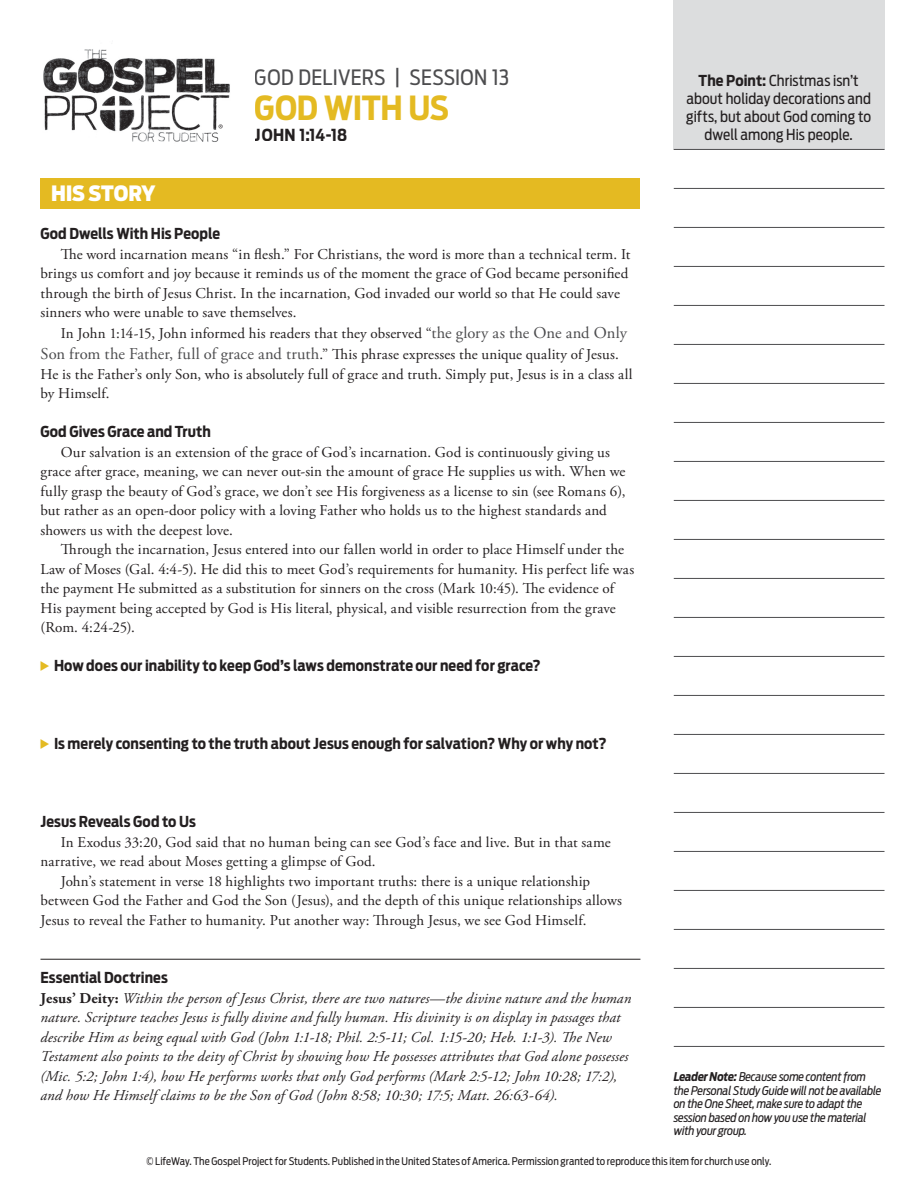
<style>
.page{position:relative;width:918px;height:1188px;background:#fff}
.page>*{position:absolute;margin:0;border:0;box-sizing:border-box;transform-origin:0 0}
.t1{font:700 33px "Antenna Cond";letter-spacing:-.015em;color:#e4ba22}
.t2{font:21px "Antenna Cond";letter-spacing:.01em;color:#4d4d4f}
.t3{font:900 21px "Antenna Cond";letter-spacing:-.01em;color:#fff}
.t4{font:700 16.5px "Antenna Cond";letter-spacing:.02em;color:#231f20}
.t5{font:15px/19.5px "Adobe Garamond Pro";letter-spacing:.01em;color:#231f20}
.t6{font:italic 15px/19.5px "Adobe Garamond Pro";letter-spacing:.005em;color:#231f20}
.t7{font:700 15px "Antenna Cond";letter-spacing:.005em;color:#231f20}
.t8{font:15px/18px "Antenna Cond";letter-spacing:.005em;color:#231f20;text-align:center}
.bullets_red_indent{font:italic 12px/13.5px "Antenna Cond";letter-spacing:-.015em;color:#231f20}
.body1_noindent{font:10.5px "Antenna Cond";letter-spacing:.005em;color:#231f20}
.s1{font-size:16.5px;color:#4d4d4f}
.s2{font-weight:700;font-style:normal}
.s3{font-weight:700}
</style>
<div class="page">
<div style="left:673px;top:0;width:212px;height:149px;background:#dcddde"></div>
<hr style="left:674px;top:149px;width:211px;height:1px;background:#4d4d4f">
<hr style="left:674px;top:188px;width:211px;height:1px;background:#4d4d4f">
<hr style="left:674px;top:227px;width:211px;height:1px;background:#4d4d4f">
<hr style="left:674px;top:266px;width:211px;height:1px;background:#4d4d4f">
<hr style="left:674px;top:305px;width:211px;height:1px;background:#4d4d4f">
<hr style="left:674px;top:344px;width:211px;height:1px;background:#4d4d4f">
<hr style="left:674px;top:383px;width:211px;height:1px;background:#4d4d4f">
<hr style="left:674px;top:422px;width:211px;height:1px;background:#4d4d4f">
<hr style="left:674px;top:461px;width:211px;height:1px;background:#4d4d4f">
<hr style="left:674px;top:500px;width:211px;height:1px;background:#4d4d4f">
<hr style="left:674px;top:539px;width:211px;height:1px;background:#4d4d4f">
<hr style="left:674px;top:578px;width:211px;height:1px;background:#4d4d4f">
<hr style="left:674px;top:617px;width:211px;height:1px;background:#4d4d4f">
<hr style="left:674px;top:656px;width:211px;height:1px;background:#4d4d4f">
<hr style="left:674px;top:695px;width:211px;height:1px;background:#4d4d4f">
<hr style="left:674px;top:734px;width:211px;height:1px;background:#4d4d4f">
<hr style="left:674px;top:773px;width:211px;height:1px;background:#4d4d4f">
<hr style="left:674px;top:812px;width:211px;height:1px;background:#4d4d4f">
<hr style="left:674px;top:851px;width:211px;height:1px;background:#4d4d4f">
<hr style="left:674px;top:890px;width:211px;height:1px;background:#4d4d4f">
<hr style="left:674px;top:929px;width:211px;height:1px;background:#4d4d4f">
<hr style="left:674px;top:968px;width:211px;height:1px;background:#4d4d4f">
<hr style="left:674px;top:1007px;width:211px;height:1px;background:#4d4d4f">
<hr style="left:674px;top:1046px;width:211px;height:1px;background:#4d4d4f">
<div style="left:40px;top:178px;width:600px;height:31px;background:#e4ba22"></div>
<img style="left:84px;top:49px;width:23px;height:6px">
<img style="left:43px;top:55px;width:187px;height:76px">
<img style="left:114px;top:131px;width:105px;height:11px">
<svg style="left:219px;top:124px;width:4px;height:4px"></svg>
<hr style="left:40px;top:959px;width:600px;height:1px;background:#231f20">
<p class="t3" style="left:51px;top:181px;width:106px">HIS STORY</p>
<h2 class="t2" style="left:255px;top:65px;width:256px">GOD DELIVERS | SESSION 13</h2>
<h1 class="t1" style="left:255px;top:88px;width:196px">GOD WITH US</h1>
<p class="t4" style="left:255px;top:125px;width:94px">JOHN 1:14-18</p>
<p class="t7" style="left:40px;top:225px;width:181px">God Dwells With His People</p>
<p class="t5" style="left:40px;top:245px;width:591px;text-indent:20px">The word incarnation means “in flesh.” For Christians, the word is more than a technical term. It brings us comfort and joy because it reminds us of the moment the grace of God became personified through the birth of Jesus Christ. In the incarnation, God invaded our world so that He could save sinners who were unable to save themselves.</p>
<p class="t5" style="left:40px;top:323px;width:588px;line-height:21px;text-indent:20px">In John 1:14-15, John informed his readers that they observed “<span class="s1">the glory as the One and Only<br>Son from the Father, full of grace and truth</span>.” This phrase expresses the unique quality of Jesus.</p>
<p class="t5" style="left:40px;top:365px;width:593px">He is the Father’s only Son, who is absolutely full of grace and truth. Simply put, Jesus is in a class all by Himself.</p>
<p class="t7" style="left:40px;top:423px;width:172px">God Gives Grace and Truth</p>
<p class="t5" style="left:40px;top:443px;width:587px;text-indent:20px">Our salvation is an extension of the grace of God’s incarnation. God is continuously giving us grace after grace, meaning, we can never out-sin the amount of grace He supplies us with. When we fully grasp the beauty of God’s grace, we don’t see His forgiveness as a license to sin (see Romans 6), but rather as an open-door policy with a loving Father who holds us to the highest standards and showers us with the deepest love.</p>
<p class="t5" style="left:40px;top:540px;width:595px;text-indent:20px">Through the incarnation, Jesus entered into our fallen world in order to place Himself under the Law of Moses (Gal. 4:4-5). He did this to meet God’s requirements for humanity. His perfect life was the payment He submitted as a substitution for sinners on the cross (Mark 10:45). The evidence of His payment being accepted by God is His literal, physical, and visible resurrection from the grave (Rom. 4:24-25).</p>
<p class="t7" style="left:54px;top:657px;width:488px">How does our inability to keep God’s laws demonstrate our need for grace?</p>
<p class="t7" style="left:54px;top:735px;width:554px">Is merely consenting to the truth about Jesus enough for salvation? Why or why not?</p>
<p class="t7" style="left:40px;top:813px;width:157px">Jesus Reveals God to Us</p>
<p class="t5" style="left:40px;top:833px;width:572px;text-indent:20px">In Exodus 33:20, God said that no human being can see God’s face and live. But in that same narrative, we read about Moses getting a glimpse of God.</p>
<p class="t5" style="left:40px;top:872px;width:583px;text-indent:20px">John’s statement in verse 18 highlights two important truths: there is a unique relationship between God the Father and God the Son (Jesus), and the depth of this unique relationships allows<br>Jesus to reveal the Father to humanity. Put another way: Through Jesus, we see God Himself.</p>
<p class="t7" style="left:40px;top:969px;width:129px">Essential Doctrines</p>
<p class="t6" style="left:40px;top:989px;width:592px"><span class="s2">Jesus’ Deity:</span> Within the person of Jesus Christ, there are two natures—the divine nature and the human nature. Scripture teaches Jesus is fully divine and fully human. His divinity is on display in passages that describe Him as being equal with God (John 1:1-18; Phil. 2:5-11; Col. 1:15-20; Heb. 1:1-3). The New Testament also points to the deity of Christ by showing how He possesses attributes that God alone possesses (Mic. 5:2; John 1:4), how He performs works that only God performs (Mark 2:5-12; John 10:28; 17:2), and how He Himself claims to be the Son of God (John 8:58; 10:30; 17:5; Matt. 26:63-64).</p>
<p class="t8" style="left:686px;top:72px;width:186px"><span class="s3">The Point:</span> Christmas isn’t about holiday decorations and gifts, but about God coming to dwell among His people.</p>
<p class="bullets_red_indent" style="left:674px;top:1070px;width:209px"><span class="s3">Leader Note:</span> Because some content from the Personal Study Guide will not be available on the One Sheet, make sure to adapt the session based on how you use the material with your group.</p>
<p class="body1_noindent" style="left:147px;top:1155px;width:626px">© LifeWay. The Gospel Project for Students. Published in the United States of America. Permission granted to reproduce this item for church use only.</p>
</div>
